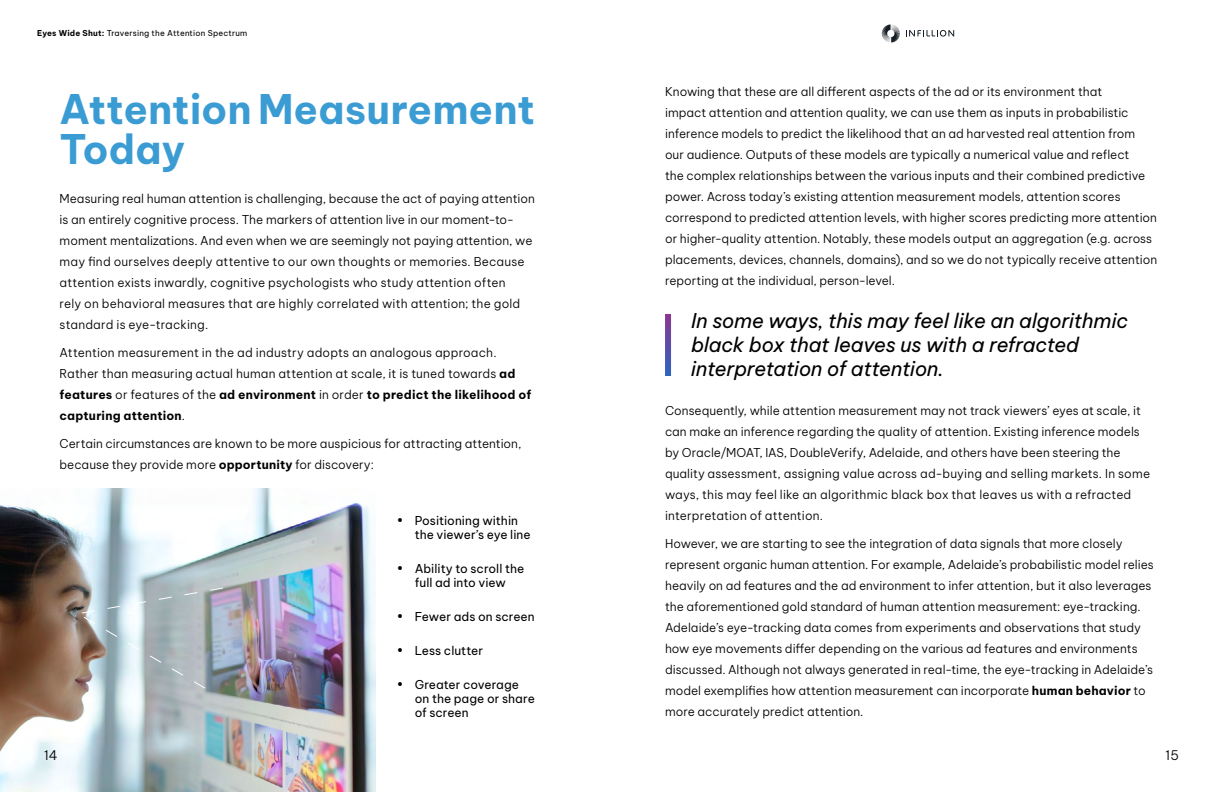
<style>
.page{position:relative;width:1224px;height:792px;background:#fff}
.page>*{position:absolute;margin:0;border:0;box-sizing:border-box;transform-origin:0 0}
.t1{font:700 40px/40px "Be Vietnam Pro";color:#3b9cd4}
.t2{font:italic 20px/24px "Be Vietnam Pro";letter-spacing:-.01em;color:#000}
.t3{font:300 13px "Be Vietnam Pro";color:#000}
.t4{font:300 12px/21px "Be Vietnam Pro";color:#000}
.t5{font:12px/14px "Be Vietnam Pro";color:#000}
.t6{font:8px "Be Vietnam Pro";letter-spacing:.025em;color:#000}
.s1{font-weight:700}
.s2{font-weight:700;color:#000101}
</style>
<div class="page">
<svg style="left:882px;top:24px;width:18px;height:19px"></svg>
<svg style="left:906px;top:30px;width:48px;height:7px"></svg>
<img style="left:0;top:488px;width:375px;height:304px">
<svg style="left:81px;top:587px;width:143px;height:102px;background:#adb8bc"></svg>
<svg style="left:665px;top:314px;width:6px;height:62px"></svg>
<p class="t6" style="left:37px;top:26px;width:212px"><span class="s1">Eyes Wide Shut:</span> Traversing the Attention Spectrum</p>
<h1 class="t1" style="left:60px;top:85px;width:477px">Attention Measurement<br>Today</h1>
<p class="t4" style="left:60px;top:187px;width:477px">Measuring real human attention is challenging, because the act of paying attention is an entirely cognitive process. The markers of attention live in our moment-to&shy;moment mentalizations. And even when we are seemingly not paying attention, we may find ourselves deeply attentive to our own thoughts or memories. Because attention exists inwardly, cognitive psychologists who study attention often<br>rely on behavioral measures that are highly correlated with attention; the gold standard is eye-tracking.</p>
<p class="t4" style="left:60px;top:341px;width:473px">Attention measurement in the ad industry adopts an analogous approach.<br>Rather than measuring actual human attention at scale, it is tuned towards <span class="s2">ad features</span> or features of the <span class="s2">ad environment</span> in order <span class="s2">to predict the likelihood of capturing attention</span>.</p>
<p class="t4" style="left:60px;top:432px;width:463px">Certain circumstances are known to be more auspicious for attracting attention, because they provide more <span class="s2">opportunity</span> for discovery:</p>
<p class="t3" style="left:44px;top:745px;width:15px">14</p>
<p class="t5" style="left:415px;top:512px;width:117px;text-indent:-18px">• Positioning within the viewer’s eye line</p>
<p class="t5" style="left:397px;top:560px;width:129px;text-align:center">• Ability to scroll the full ad into view</p>
<p class="t5" style="left:397px;top:608px;width:139px">• Fewer ads on screen</p>
<p class="t5" style="left:397px;top:642px;width:88px">• Less clutter</p>
<p class="t5" style="left:415px;top:676px;width:122px;text-indent:-18px">• Greater coverage on the page or share of screen</p>
<p class="t4" style="left:665px;top:80px;width:494px">Knowing that these are all different aspects of the ad or its environment that<br>impact attention and attention quality, we can use them as inputs in probabilistic inference models to predict the likelihood that an ad harvested real attention from our audience. Outputs of these models are typically a numerical value and reflect<br>the complex relationships between the various inputs and their combined predictive power. Across today’s existing attention measurement models, attention scores correspond to predicted attention levels, with higher scores predicting more attention or higher-quality attention. Notably, these models output an aggregation (e.g. across placements, devices, channels, domains), and so we do not typically receive attention reporting at the individual, person-level.</p>
<h2 class="t2" style="left:691px;top:306px;width:439px">In some ways, this may feel like an algorithmic black box that leaves us with a refracted interpretation of attention.</h2>
<p class="t4" style="left:665px;top:399px;width:487px">Consequently, while attention measurement may not track viewers’ eyes at scale, it can make an inference regarding the quality of attention. Existing inference models by Oracle/MOAT, IAS, DoubleVerify, Adelaide, and others have been steering the quality assessment, assigning value across ad-buying and selling markets. In some ways, this may feel like an algorithmic black box that leaves us with a refracted interpretation of attention.</p>
<p class="t4" style="left:665px;top:532px;width:490px">However, we are starting to see the integration of data signals that more closely represent organic human attention. For example, Adelaide’s probabilistic model relies heavily on ad features and the ad environment to infer attention, but it also leverages the aforementioned gold standard of human attention measurement: eye-tracking.<br>Adelaide’s eye-tracking data comes from experiments and observations that study how eye movements differ depending on the various ad features and environments discussed. Although not always generated in real-time, the eye-tracking in Adelaide’s model exemplifies how attention measurement can incorporate <span class="s2">human behavior</span> to more accurately predict attention.</p>
<p class="t3" style="left:1166px;top:745px;width:15px">15</p>
</div>
